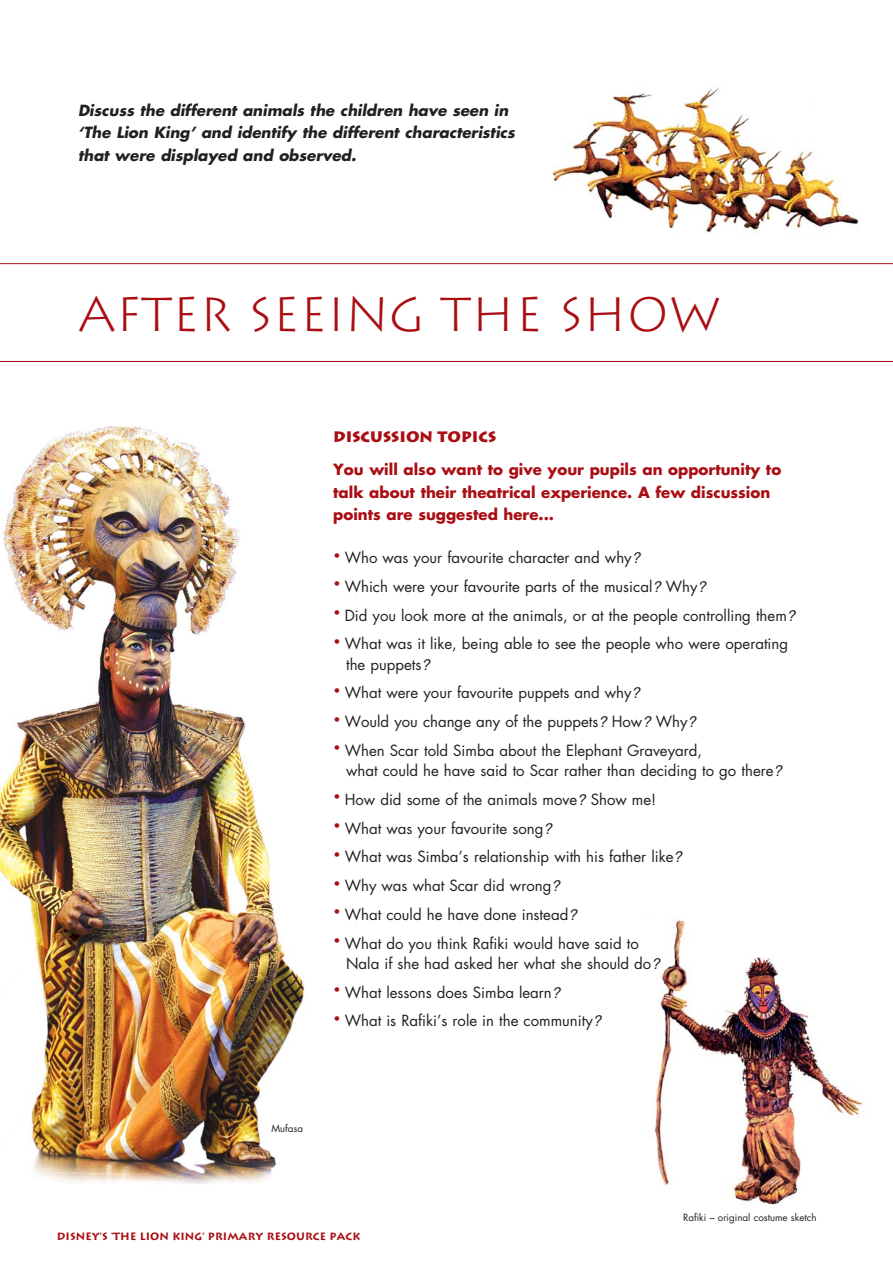
<style>
.page{position:relative;width:893px;height:1263px;background:#fff}
.page>*{position:absolute;margin:0;border:0;box-sizing:border-box;transform-origin:0 0}
.t1{font:300 48px "Lithos";color:#a90e13}
.t2{font:15px/20.2px "Futura";color:#231f20}
.t3{font:italic 700 15px/22.5px "Futura";color:#231f20}
.t4{font:700 15px/22.5px "Futura";color:#a90e13}
.t5{font:900 15px "Lithos";color:#a90e13}
.t6{font:700 10.5px "Lithos";letter-spacing:.01em;color:#a90e13}
.t7{font:9.75px "Futura";color:#231f20}
.s1{font-family:"Helvetica";font-style:italic}
</style>
<div class="page">
<img style="left:0;top:426px;width:305px;height:758px">
<img style="left:654px;top:920px;width:209px;height:285px">
<img style="left:552px;top:88px;width:307px;height:146px">
<hr style="left:0;top:361px;width:893px;height:1px;background:#a90e13">
<hr style="left:0;top:263px;width:893px;height:1px;background:#a90e13">
<p class="t3" style="left:78px;top:100px;width:438px">Discuss the different animals the children have seen in ‘The Lion King’ and identify the different characteristics that were displayed and observed.</p>
<h1 class="t1" style="left:78px;top:286px;width:643px">AFTER SEEING THE SHOW</h1>
<p class="t5" style="left:333px;top:428px;width:165px">DISCUSSION TOPICS</p>
<p class="t4" style="left:333px;top:460px;width:450px">You will also want to give your pupils an opportunity to talk about their theatrical experience. A few discussion points are suggested here...</p>
<p class="t2" style="left:333px;top:549px;width:308px"><sup>•</sup> Who was your favourite character and why<span class="s1">?</span></p>
<p class="t2" style="left:333px;top:577px;width:374px"><sup>•</sup> Which were your favourite parts of the musical<span class="s1">?</span> Why<span class="s1">?</span></p>
<p class="t2" style="left:333px;top:606px;width:463px"><sup>•</sup> Did you look more at the animals, or at the people controlling them<span class="s1">?</span></p>
<p class="t2" style="left:346px;top:635px;width:444px;text-indent:-13px"><sup>•</sup> What was it like, being able to see the people who were operating the puppets<span class="s1">?</span></p>
<p class="t2" style="left:333px;top:684px;width:308px"><sup>•</sup> What were your favourite puppets and why<span class="s1">?</span></p>
<p class="t2" style="left:333px;top:713px;width:364px"><sup>•</sup> Would you change any of the puppets<span class="s1">?</span> How<span class="s1">?</span> Why<span class="s1">?</span></p>
<p class="t2" style="left:346px;top:741px;width:437px;text-indent:-13px"><sup>•</sup> When Scar told Simba about the Elephant Graveyard,<br>what could he have said to Scar rather than deciding to go there<span class="s1">?</span></p>
<p class="t2" style="left:333px;top:790px;width:324px"><sup>•</sup> How did some of the animals move<span class="s1">?</span> Show me!</p>
<p class="t2" style="left:333px;top:819px;width:220px"><sup>•</sup> What was your favourite song<span class="s1">?</span></p>
<p class="t2" style="left:333px;top:848px;width:350px"><sup>•</sup> What was Simba’s relationship with his father like<span class="s1">?</span></p>
<p class="t2" style="left:333px;top:877px;width:228px"><sup>•</sup> Why was what Scar did wrong<span class="s1">?</span></p>
<p class="t2" style="left:333px;top:905px;width:245px"><sup>•</sup> What could he have done instead<span class="s1">?</span></p>
<p class="t2" style="left:346px;top:934px;width:315px;text-indent:-13px"><sup>•</sup> What do you think Rafiki would have said to<br>Nala if she had asked her what she should do<span class="s1">?</span></p>
<p class="t2" style="left:333px;top:983px;width:228px"><sup>•</sup> What lessons does Simba learn<span class="s1">?</span></p>
<p class="t2" style="left:333px;top:1012px;width:269px"><sup>•</sup> What is Rafiki’s role in the community<span class="s1">?</span></p>
<p class="t7" style="left:272px;top:1124px;width:33px">Mufasa</p>
<p class="t7" style="left:683px;top:1213px;width:135px">Rafiki – original costume sketch</p>
<p class="t6" style="left:57px;top:1230px;width:305px">DISNEY’S ‘THE LION KING’ PRIMARY RESOURCE PACK</p>
</div>
